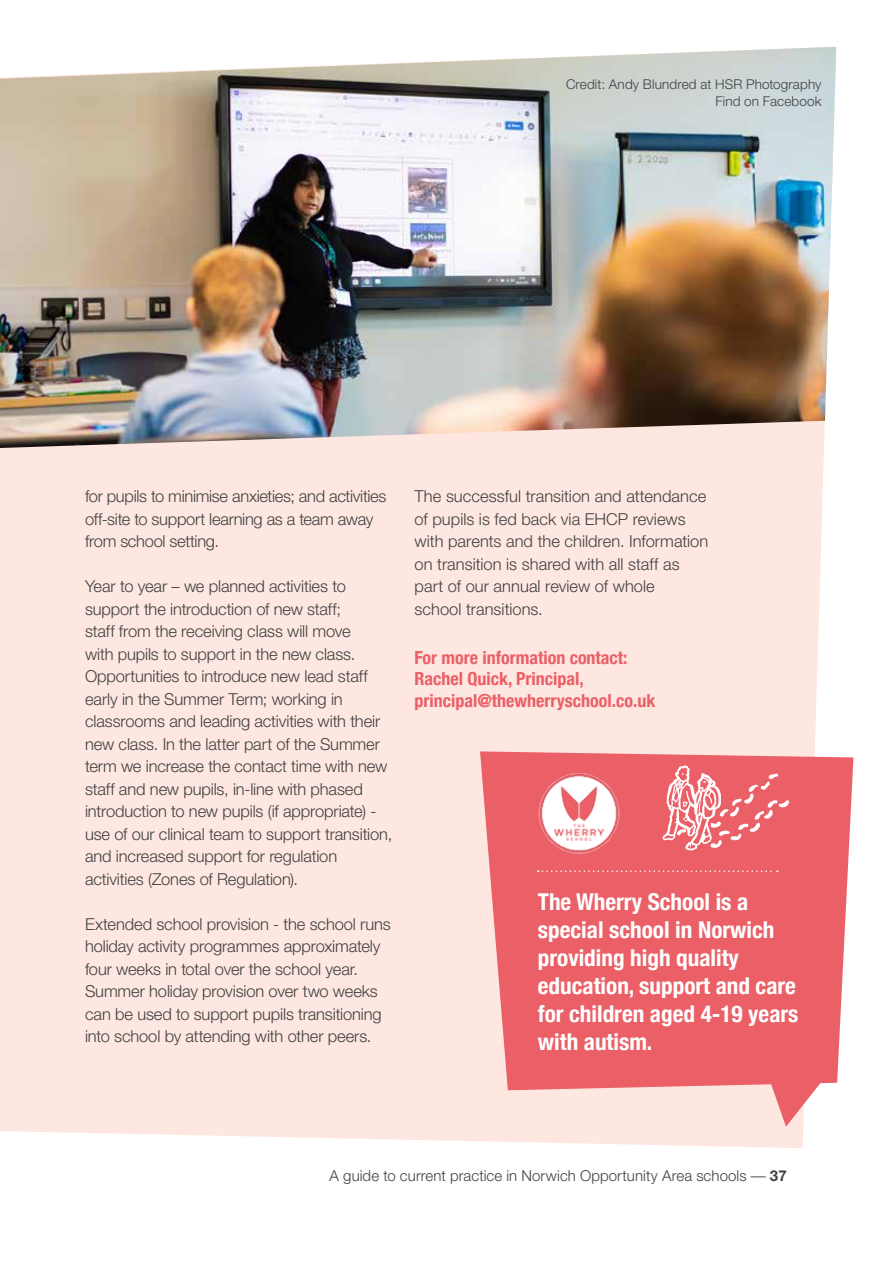
<style>
.page{position:relative;width:893px;height:1263px;background:#fff}
.page>*{position:absolute;margin:0;border:0;box-sizing:border-box;transform-origin:0 0}
.t1{font:700 condensed 23.25px/27.9px "Helvetica Neue";color:#fff}
.t2{font:700 condensed 18px/21.6px "Helvetica Neue";color:#eb5f67}
.t3{font:300 16.5px/22.5px "Helvetica Neue";letter-spacing:-.01em;color:#414042}
.t4{font:300 15px "Helvetica Neue";letter-spacing:.005em;color:#414042}
.t5{font:300 13.5px/16.2px "Helvetica Neue";letter-spacing:.01em;color:#414042;text-align:right}
.s1{font-weight:700}
</style>
<div class="page">
<div style="left:0;top:448px;width:824px;height:700px;background:#fee7e0"></div>
<img style="left:0;top:47px;width:836px;height:401px">
<svg style="left:480px;top:751px;width:373px;height:339px;background:#ec6b72"></svg>
<svg style="left:765px;top:1068px;width:67px;height:59px"></svg>
<img style="left:539px;top:772px;width:80px;height:81px">
<svg style="left:538px;top:870px;width:240px;height:2px"></svg>
<img style="left:641px;top:748px;width:152px;height:108px">
<p class="t5" style="left:566px;top:76px;width:257px">Credit: Andy Blundred at HSR Photography<br>Find on Facebook</p>
<p class="t3" style="left:85px;top:485px;width:303px">for pupils to minimise anxieties; and activities off-site to support learning as a team away from school setting.</p>
<p class="t3" style="left:85px;top:575px;width:309px">Year to year – we planned activities to support the introduction of new staff;<br>staff from the receiving class will move<br>with pupils to support in the new class.<br>Opportunities to introduce new lead staff early in the Summer Term; working in classrooms and leading activities with their new class. In the latter part of the Summer term we increase the contact time with new staff and new pupils, in-line with phased introduction to new pupils (if appropriate) - use of our clinical team to support transition, and increased support for regulation activities (Zones of Regulation).</p>
<p class="t3" style="left:85px;top:912px;width:307px">Extended school provision - the school runs holiday activity programmes approximately four weeks in total over the school year.<br>Summer holiday provision over two weeks can be used to support pupils transitioning into school by attending with other peers.</p>
<p class="t3" style="left:415px;top:485px;width:295px">The successful transition and attendance of pupils is fed back via EHCP reviews with parents and the children. Information on transition is shared with all staff as part of our annual review of whole<br>school transitions.</p>
<p class="t2" style="left:415px;top:645px;width:242px">For more information contact:<br>Rachel Quick, Principal, principal@thewherryschool.co.uk</p>
<h1 class="t1" style="left:538px;top:886px;width:262px">The Wherry School is a special school in Norwich providing high quality education, support and care for children aged 4-19 years with autism.</h1>
<p class="t4" style="left:330px;top:1167px;width:459px">A guide to current practice in Norwich Opportunity Area schools — <span class="s1">37</span></p>
</div>
